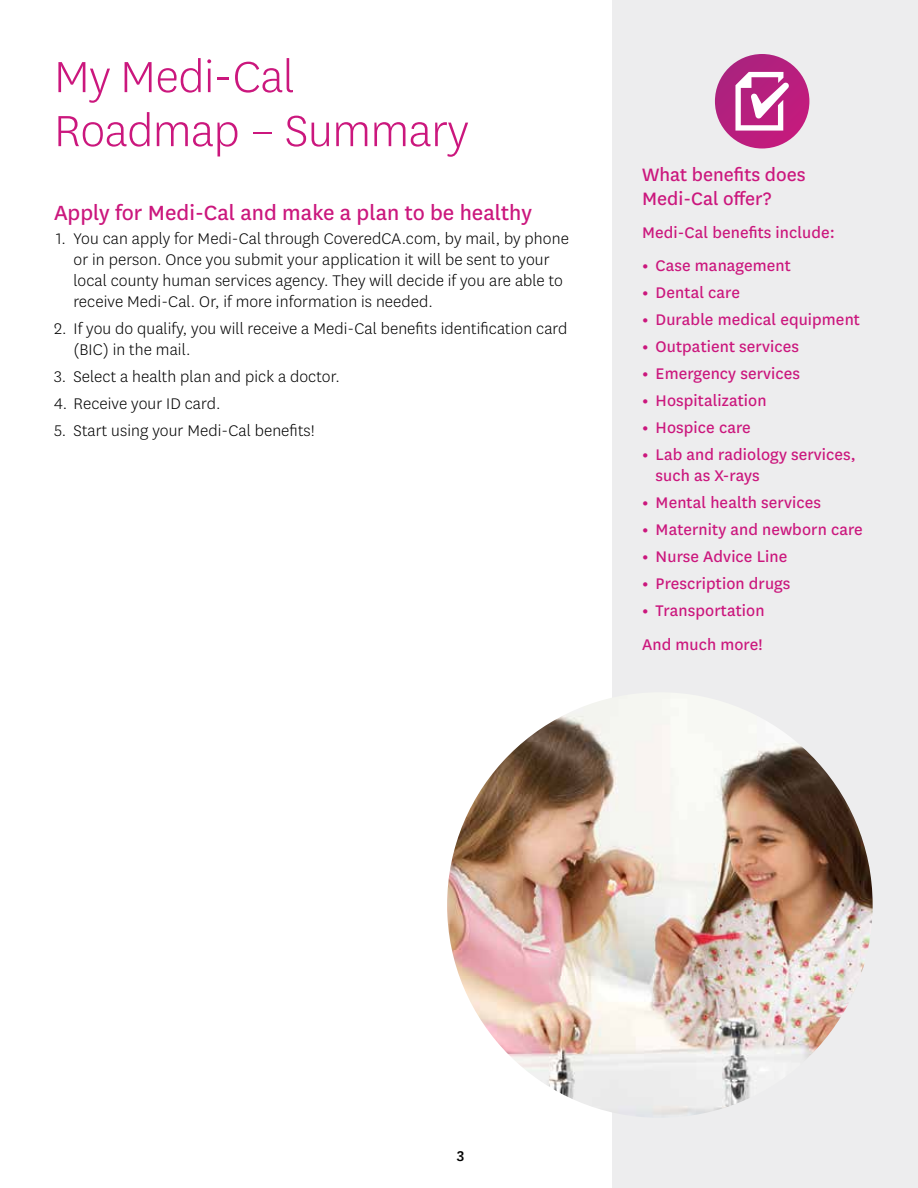
<style>
.page{position:relative;width:918px;height:1188px;background:#fff}
.page>*{position:absolute;margin:0;border:0;box-sizing:border-box;transform-origin:0 0}
.t1{font:300 51px/54px "Centene Sans";letter-spacing:-.01em;color:#cb177d}
.t2{font:24px "Centene Sans";color:#cb177d}
.t3{font:21px/24px "Centene Sans";color:#cb177d}
.t4{font:300 18px/21px "Centene Sans";letter-spacing:.005em;color:#000}
.t5{font:18px/21px "Centene Sans";letter-spacing:.005em;color:#cb177d}
.t6{font:500 16.5px "Centene Sans";color:#000}
.s1{font-weight:700}
</style>
<div class="page">
<div style="left:612px;top:0;width:306px;height:1188px;background:#ededee"></div>
<div style="left:715px;top:54px;width:94px;height:94px;background:linear-gradient(to right,#ae237f,#c01c7d);border-radius:47px"></div>
<svg style="left:735px;top:72px;width:54px;height:59px"></svg>
<img style="left:447px;top:692px;width:426px;height:426px;border-radius:213px">
<h2 class="t1" style="left:54px;top:48px;width:416px">My Medi-Cal<br>Roadmap – Summary</h2>
<h3 class="t2" style="left:54px;top:197px;width:479px">Apply for Medi-Cal and make a plan to be healthy</h3>
<p class="t4" style="left:74px;top:227px;width:497px;text-indent:-17px">1. You can apply for Medi-Cal through CoveredCA.com, by mail, by phone or in person. Once you submit your application it will be sent to your local county human services agency. They will decide if you are able to receive Medi-Cal. Or, if more information is needed.</p>
<p class="t4" style="left:74px;top:317px;width:495px;text-indent:-19px">2. If you do qualify, you will receive a Medi-Cal benefits identification card (BIC) in the mail.</p>
<p class="t4" style="left:54px;top:365px;width:287px">3. Select a health plan and pick a doctor.</p>
<p class="t4" style="left:54px;top:392px;width:168px">4. Receive your ID card.</p>
<p class="t4" style="left:54px;top:419px;width:262px">5. Start using your Medi-Cal benefits!</p>
<h4 class="t3" style="left:642px;top:161px;width:165px">What benefits does<br>Medi-Cal offer?</h4>
<p class="t5" style="left:642px;top:221px;width:194px">Medi-Cal benefits include:</p>
<p class="t5" style="left:642px;top:254px;width:150px"><span class="s1">•</span> Case management</p>
<p class="t5" style="left:642px;top:281px;width:99px"><span class="s1">•</span> Dental care</p>
<p class="t5" style="left:642px;top:308px;width:219px"><span class="s1">•</span> Durable medical equipment</p>
<p class="t5" style="left:642px;top:335px;width:158px"><span class="s1">•</span> Outpatient services</p>
<p class="t5" style="left:642px;top:362px;width:159px"><span class="s1">•</span> Emergency services</p>
<p class="t5" style="left:642px;top:389px;width:126px"><span class="s1">•</span> Hospitalization</p>
<p class="t5" style="left:642px;top:416px;width:110px"><span class="s1">•</span> Hospice care</p>
<p class="t5" style="left:656px;top:443px;width:202px;text-indent:-14px"><span class="s1">•</span> Lab and radiology services, such as X-rays</p>
<p class="t5" style="left:642px;top:491px;width:180px"><span class="s1">•</span> Mental health services</p>
<p class="t5" style="left:642px;top:518px;width:222px"><span class="s1">•</span> Maternity and newborn care</p>
<p class="t5" style="left:642px;top:545px;width:147px"><span class="s1">•</span> Nurse Advice Line</p>
<p class="t5" style="left:642px;top:572px;width:150px"><span class="s1">•</span> Prescription drugs</p>
<p class="t5" style="left:642px;top:599px;width:124px"><span class="s1">•</span> Transportation</p>
<p class="t5" style="left:642px;top:633px;width:122px">And much more!</p>
<p class="t6" style="left:457px;top:1145px;width:9px">3</p>
</div>
